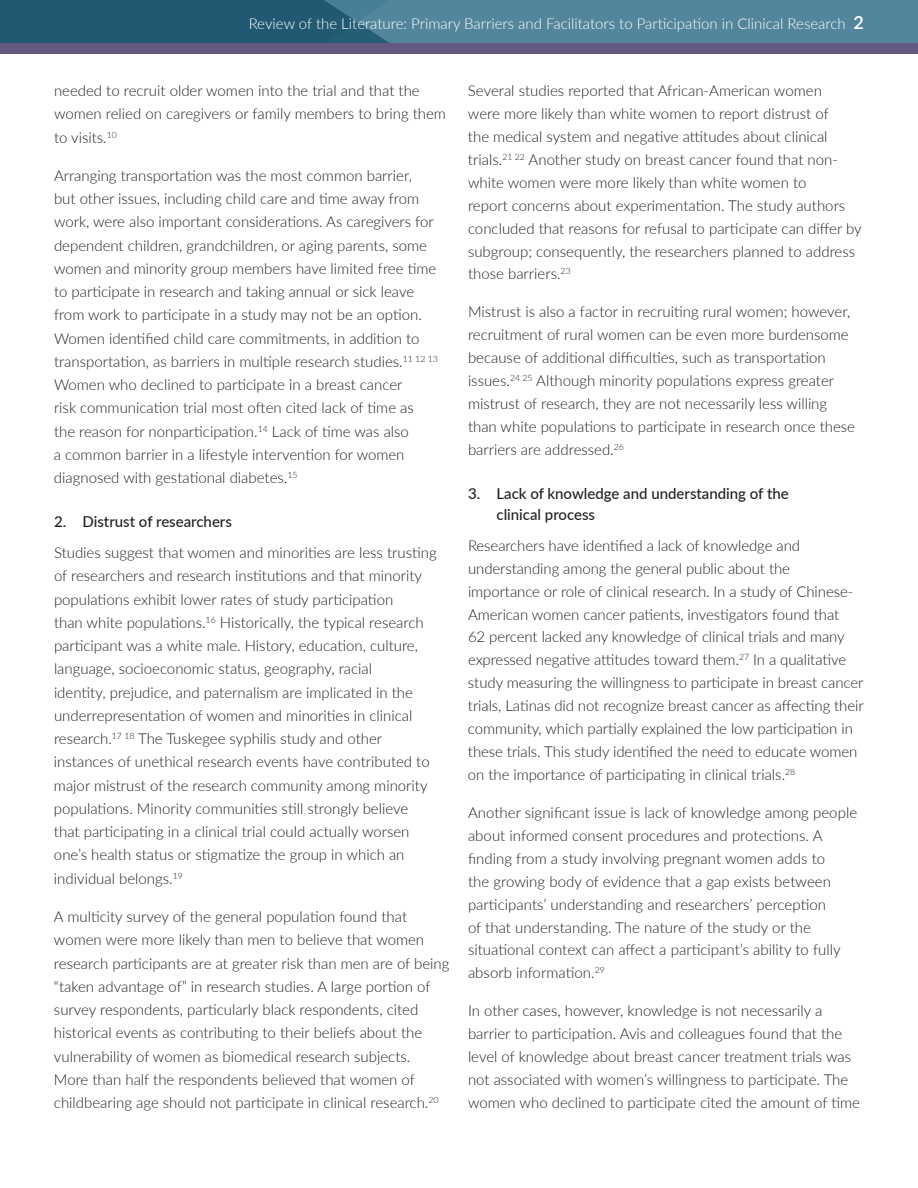
<style>
.page{position:relative;width:918px;height:1188px;background:#fff}
.page>*{position:absolute;margin:0;border:0;box-sizing:border-box;transform-origin:0 0}
.t1{font:300 15px/23.2px "Lato";color:#231f20}
.t2{font:300 15px "Lato";color:#fff}
.t3{font:500 15px/21.5px "Lato";color:#231f20}
.s1{font-weight:600;font-size:18px}
</style>
<div class="page">
<svg style="left:0;top:0;width:918px;height:43px;background:#3f748b"></svg>
<div style="left:0;top:43px;width:918px;height:11px;background:#635880"></div>
<p class="t2" style="left:249px;top:13px;width:617px">Review of the Literature: Primary Barriers and Facilitators to Participation in Clinical Research <span class="s1">2</span></p>
<p class="t1" style="left:54px;top:79px;width:394px">needed to recruit older women into the trial and that the women relied on caregivers or family members to bring them to visits.<sup>10</sup></p>
<p class="t1" style="left:54px;top:163px;width:385px">Arranging transportation was the most common barrier,<br>but other issues, including child care and time away from work, were also important considerations. As caregivers for dependent children, grandchildren, or aging parents, some women and minority group members have limited free time to participate in research and taking annual or sick leave from work to participate in a study may not be an option.<br>Women identified child care commitments, in addition to transportation, as barriers in multiple research studies.<sup>11</sup> <sup>12</sup> <sup>13<br></sup>Women who declined to participate in a breast cancer<br>risk communication trial most often cited lack of time as the reason for nonparticipation.<sup>14</sup> Lack of time was also<br>a common barrier in a lifestyle intervention for women diagnosed with gestational diabetes.<sup>15</sup></p>
<h3 class="t3" style="left:54px;top:511px;width:179px">2. Distrust of researchers</h3>
<p class="t1" style="left:54px;top:541px;width:384px">Studies suggest that women and minorities are less trusting of researchers and research institutions and that minority populations exhibit lower rates of study participation<br>than white populations.<sup>16</sup> Historically, the typical research participant was a white male. History, education, culture, language, socioeconomic status, geography, racial<br>identity, prejudice, and paternalism are implicated in the underrepresentation of women and minorities in clinical research.<sup>17</sup> <sup>18</sup> The Tuskegee syphilis study and other instances of unethical research events have contributed to major mistrust of the research community among minority populations. Minority communities still strongly believe that participating in a clinical trial could actually worsen one’s health status or stigmatize the group in which an individual belongs.<sup>19</sup></p>
<p class="t1" style="left:54px;top:904px;width:397px">A multicity survey of the general population found that women were more likely than men to believe that women research participants are at greater risk than men are of being “taken advantage of” in research studies. A large portion of survey respondents, particularly black respondents, cited historical events as contributing to their beliefs about the vulnerability of women as biomedical research subjects.<br>More than half the respondents believed that women of childbearing age should not participate in clinical research.<sup>20</sup></p>
<p class="t1" style="left:468px;top:79px;width:395px">Several studies reported that African-American women<br>were more likely than white women to report distrust of<br>the medical system and negative attitudes about clinical trials.<sup>21</sup> <sup>22</sup> Another study on breast cancer found that non&shy;white women were more likely than white women to<br>report concerns about experimentation. The study authors concluded that reasons for refusal to participate can differ by subgroup; consequently, the researchers planned to address those barriers.<sup>23</sup></p>
<p class="t1" style="left:468px;top:300px;width:389px">Mistrust is also a factor in recruiting rural women; however, recruitment of rural women can be even more burdensome because of additional difficulties, such as transportation issues.<sup>24</sup> <sup>25</sup> Although minority populations express greater mistrust of research, they are not necessarily less willing than white populations to participate in research once these barriers are addressed.<sup>26</sup></p>
<h3 class="t3" style="left:497px;top:482px;width:294px;text-indent:-29px">3. Lack of knowledge and understanding of the clinical process</h3>
<p class="t1" style="left:468px;top:533px;width:397px">Researchers have identified a lack of knowledge and understanding among the general public about the importance or role of clinical research. In a study of Chinese-American women cancer patients, investigators found that<br>62 percent lacked any knowledge of clinical trials and many expressed negative attitudes toward them.<sup>27</sup> In a qualitative study measuring the willingness to participate in breast cancer trials, Latinas did not recognize breast cancer as affecting their community, which partially explained the low participation in these trials. This study identified the need to educate women on the importance of participating in clinical trials.<sup>28</sup></p>
<p class="t1" style="left:468px;top:801px;width:391px">Another significant issue is lack of knowledge among people about informed consent procedures and protections. A finding from a study involving pregnant women adds to<br>the growing body of evidence that a gap exists between participants’ understanding and researchers’ perception<br>of that understanding. The nature of the study or the situational context can affect a participant’s ability to fully absorb information.<sup>29</sup></p>
<p class="t1" style="left:468px;top:999px;width:394px">In other cases, however, knowledge is not necessarily a barrier to participation. Avis and colleagues found that the level of knowledge about breast cancer treatment trials was not associated with women’s willingness to participate. The women who declined to participate cited the amount of time</p>
</div>
